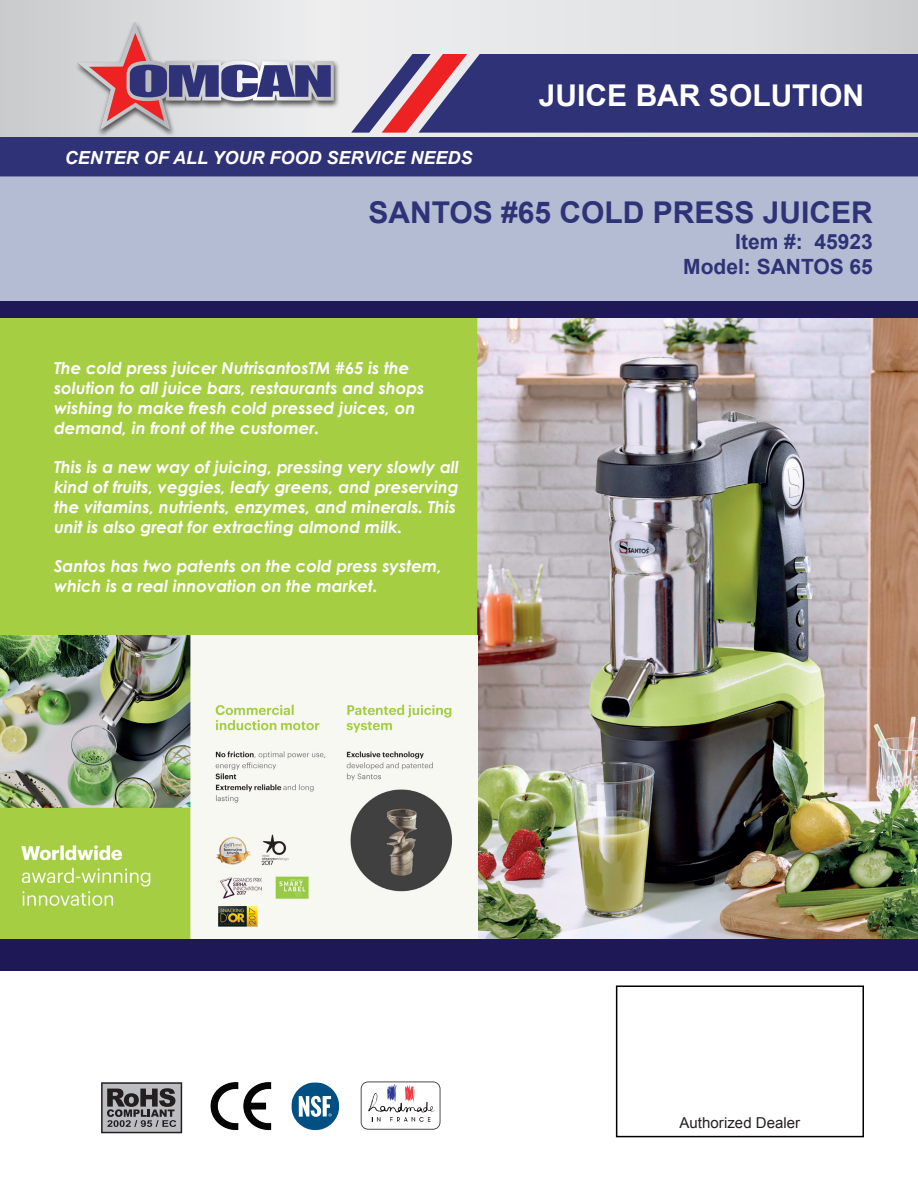
<style>
.page{position:relative;width:918px;height:1188px;background:#fff}
.page>*{position:absolute;margin:0;border:0;box-sizing:border-box;transform-origin:0 0}
.t1{font:700 30px "Arial";color:#2f3276}
.t2{font:700 30px "Arial";color:#fff}
.t3{font:700 21px "Arial";color:#2f3276}
.t4{font:italic 700 18px "Arial";color:#fff}
.t5{font:italic 700 16.5px/19.8px "Century Gothic";color:#fff}
.t6{font:15px "Arial";letter-spacing:.005em;color:#231f20}
</style>
<div class="page">
<svg style="left:0;top:0;width:918px;height:137px;background:#dddedf"></svg>
<div style="left:0;top:137px;width:918px;height:39px;background:#2f3276"></div>
<svg style="left:351px;top:54px;width:567px;height:79px;background:#4a447e"></svg>
<div style="left:74px;top:20px;width:266px;height:118px;background:#231f20;opacity:.75"></div>
<svg style="left:77px;top:22px;width:257px;height:109px;background:#b8aebb"></svg>
<div style="left:0;top:176px;width:918px;height:125px;background:#b4bcd4"></div>
<div style="left:0;top:301px;width:918px;height:16px;background:#1f1857"></div>
<div style="left:0;top:939px;width:918px;height:32px;background:#1f1857"></div>
<div style="left:616px;top:986px;width:248px;height:151px;border:2px solid #000"></div>
<img style="left:210px;top:1082px;width:62px;height:48px">
<div style="left:291px;top:1082px;width:48px;height:48px;background:#015084;border-radius:50%"></div>
<svg style="left:299px;top:1096px;width:33px;height:21px"></svg>
<svg style="left:101px;top:1082px;width:81px;height:51px;background:#807f81"></svg>
<svg style="left:361px;top:1082px;width:79px;height:48px"></svg>
<img style="left:475px;top:318px;width:443px;height:621px">
<div style="left:0;top:319px;width:475px;height:620px;background:#a5ce43"></div>
<img style="left:0;top:635px;width:477px;height:304px">
<p class="t4" style="left:65px;top:146px;width:409px">CENTER OF ALL YOUR FOOD SERVICE NEEDS</p>
<p class="t2" style="left:539px;top:76px;width:327px">JUICE BAR SOLUTION</p>
<p class="t1" style="left:368px;top:193px;width:506px">SANTOS #65 COLD PRESS JUICER</p>
<p class="t3" style="left:735px;top:227px;width:139px">Item #: 45923</p>
<p class="t3" style="left:683px;top:252px;width:191px">Model: SANTOS 65</p>
<p class="t5" style="left:54px;top:358px;width:372px">The cold press juicer NutrisantosTM #65 is the solution to all juice bars, restaurants and shops wishing to make fresh cold pressed juices, on demand, in front of the customer.</p>
<p class="t5" style="left:54px;top:457px;width:406px">This is a new way of juicing, pressing very slowly all kind of fruits, veggies, leafy greens, and preserving the vitamins, nutrients, enzymes, and minerals. This unit is also great for extracting almond milk.</p>
<p class="t5" style="left:54px;top:556px;width:390px">Santos has two patents on the cold press system, which is a real innovation on the market.</p>
<p class="t6" style="left:680px;top:1112px;width:122px">Authorized Dealer</p>
</div>
